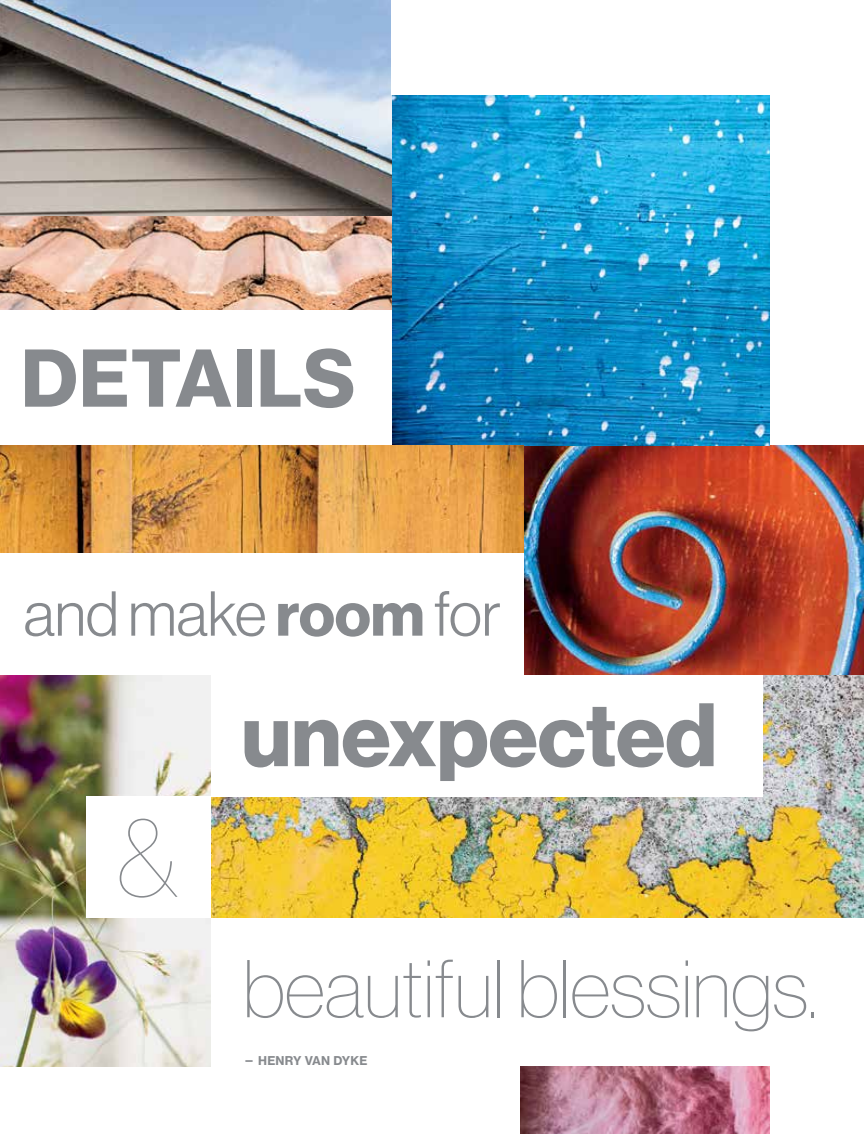
<style>
.page{position:relative;width:864px;height:1134px;background:#fff}
.page>*{position:absolute;margin:0;border:0;box-sizing:border-box;transform-origin:0 0}
.t1{font:111.9px "N Haas Grotesk DS Pro 15 Ult Th";color:#878a8e}
.t2{font:87.9px "N Haas Grotesk DS Pro 75 Bd";color:#878a8e}
.t3{font:79.95px "N Haas Grotesk DS Pro 25 Th";color:#878a8e}
.t4{font:79.95px "N Haas Grotesk DS Pro 75 Bd";letter-spacing:.02em;color:#878a8e}
.t5{font:61.95px "N Haas Grotesk DS Pro 45 Lt";color:#878a8e}
.t6{font:12px "N Haas Grotesk TX Pro 75 Bd";letter-spacing:.015em;color:#878a8e}
.s1{font-family:"N Haas Grotesk DS Pro 75 Bd"}
</style>
<div class="page">
<img style="left:524px;top:446px;width:340px;height:229px">
<img style="left:211px;top:675px;width:653px;height:243px">
<img style="left:392px;top:95px;width:378px;height:351px">
<img style="left:0;top:216px;width:392px;height:94px">
<img style="left:0;top:0;width:392px;height:216px">
<img style="left:0;top:446px;width:524px;height:107px">
<img style="left:0;top:675px;width:211px;height:391px">
<img style="left:521px;top:1066px;width:249px;height:68px">
<div style="left:211px;top:675px;width:551px;height:121px;background:#fff"></div>
<div style="left:86px;top:796px;width:125px;height:122px;background:#fff"></div>
<p class="t4" style="left:21px;top:332px;width:335px">DETAILS</p>
<p class="t5" style="left:24px;top:579px;width:479px">and make <span class="s1">room</span> for</p>
<h1 class="t1" style="left:115px;top:795px;width:63px">&amp;</h1>
<p class="t2" style="left:242px;top:684px;width:477px">unexpected</p>
<p class="t3" style="left:243px;top:944px;width:576px">beautiful blessings.</p>
<p class="t6" style="left:243px;top:1053px;width:126px">— HENRY VAN DYKE</p>
</div>
